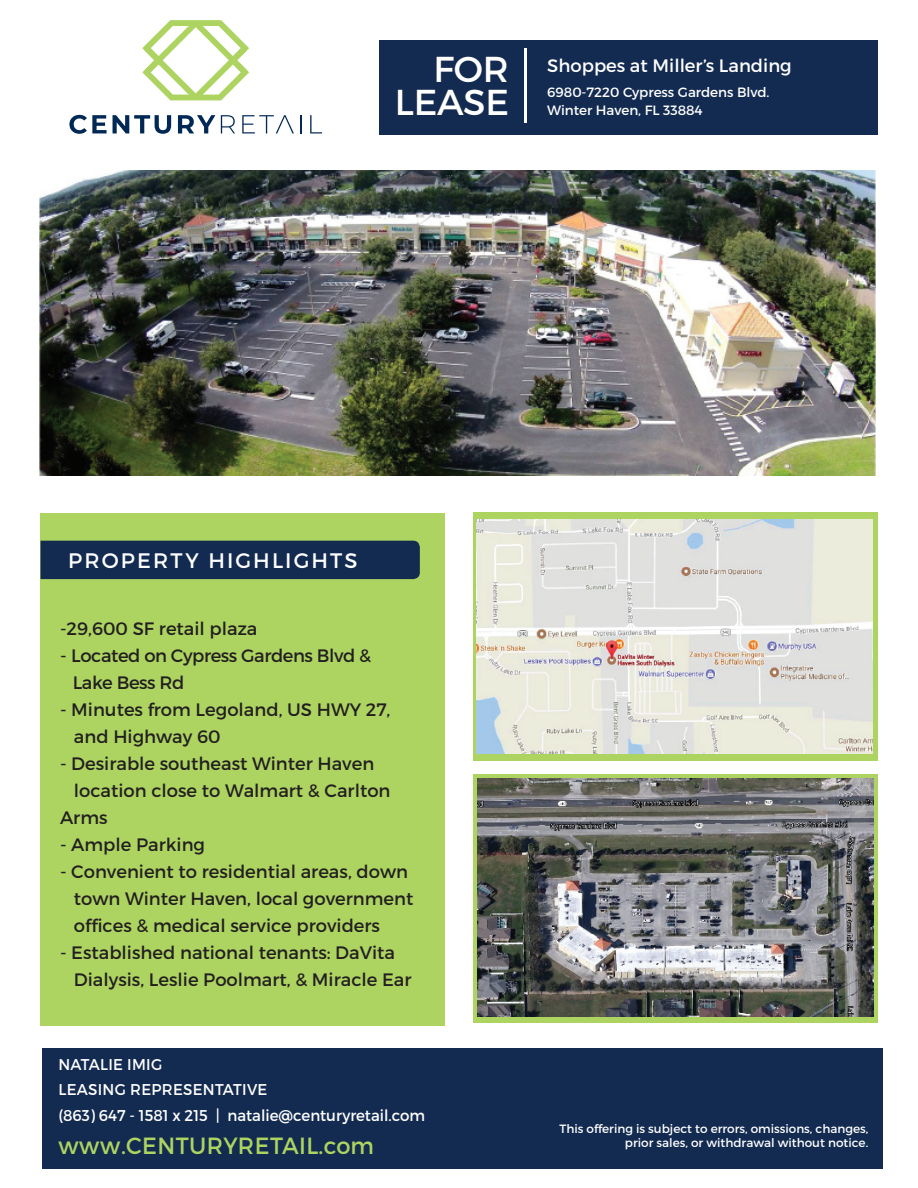
<style>
.page{position:relative;width:918px;height:1188px;background:#fff}
.page>*{position:absolute;margin:0;border:0;box-sizing:border-box;transform-origin:0 0}
.t1{font:36px/33px "Montserrat";letter-spacing:-.01em;color:#fff;text-align:right}
.t2{font:23.4px "Montserrat";letter-spacing:.02em;color:#add461;scale:.96 1}
.t3{font:21px "Montserrat";letter-spacing:.1em;color:#fff}
.t4{font:18px/27px "Montserrat";color:#231f20}
.t5{font:18px/27px "Montserrat";letter-spacing:-.025em;color:#231f20}
.t6{font:18px "Montserrat";color:#fff}
.t7{font:15.6px/25.7px "Montserrat";color:#fff;scale:.96 1}
.t8{font:13.5px/18px "Montserrat";color:#fff}
.t9{font:12px/14.4px "Montserrat";color:#fff;text-align:right}
</style>
<div class="page">
<div style="left:42px;top:1048px;width:841px;height:121px;background:#132b51"></div>
<div style="left:473px;top:512px;width:405px;height:249px;background:#add461"></div>
<svg style="left:473px;top:774px;width:405px;height:249px;background:#a1c260"></svg>
<img style="left:477px;top:519px;width:396px;height:235px">
<img style="left:477px;top:779px;width:396px;height:237px">
<div style="left:40px;top:513px;width:406px;height:513px;background:#add461"></div>
<div style="left:379px;top:40px;width:499px;height:95px;background:#132b51"></div>
<hr style="left:524px;top:48px;width:2px;height:75px;background:#fff">
<div style="left:40px;top:541px;width:380px;height:38px;background:#132b51"></div>
<svg style="left:69px;top:115px;width:38px;height:19px"></svg>
<svg style="left:113px;top:115px;width:58px;height:19px"></svg>
<svg style="left:178px;top:115px;width:37px;height:18px"></svg>
<svg style="left:221px;top:115px;width:14px;height:18px"></svg>
<svg style="left:242px;top:115px;width:52px;height:18px"></svg>
<svg style="left:300px;top:115px;width:1px;height:18px"></svg>
<svg style="left:310px;top:115px;width:12px;height:18px"></svg>
<svg style="left:142px;top:20px;width:107px;height:80px"></svg>
<img style="left:39px;top:171px;width:837px;height:304px">
<h1 class="t1" style="left:395px;top:53px;width:116px">FOR<br>LEASE</h1>
<p class="t6" style="left:547px;top:54px;width:246px">Shoppes at Miller’s Landing</p>
<p class="t8" style="left:547px;top:83px;width:224px">6980-7220 Cypress Gardens Blvd.<br>Winter Haven, FL 33884</p>
<p class="t3" style="left:68px;top:547px;width:291px">PROPERTY HIGHLIGHTS</p>
<p class="t4" style="left:60px;top:615px;width:199px">-29,600 SF retail plaza</p>
<p class="t5" style="left:73px;top:642px;width:300px;text-indent:-13px">- Located on Cypress Gardens Blvd &amp;<br>Lake Bess Rd</p>
<p class="t4" style="left:74px;top:696px;width:318px;text-indent:-14px">- Minutes from Legoland, US HWY 27, and Highway 60</p>
<p class="t4" style="left:60px;top:750px;width:316px">- Desirable southeast Winter Haven</p>
<p class="t4" style="left:74px;top:777px;width:318px">location close to Walmart &amp; Carlton</p>
<p class="t4" style="left:60px;top:804px;width:49px">Arms</p>
<p class="t4" style="left:60px;top:831px;width:147px">- Ample Parking</p>
<p class="t4" style="left:74px;top:858px;width:341px;text-indent:-14px">- Convenient to residential areas, down town Winter Haven, local government offices &amp; medical service providers</p>
<p class="t4" style="left:74px;top:939px;width:339px;text-indent:-14px">- Established national tenants: DaVita<br>Dialysis, Leslie Poolmart, &amp; Miracle Ear</p>
<p class="t7" style="left:58px;top:1052px;width:383px">NATALIE IMIG<br>LEASING REPRESENTATIVE<br>(863) 647 - 1581 x 215 | natalie@centuryretail.com</p>
<p class="t2" style="left:58px;top:1131px;width:330px">www.CENTURYRETAIL.com</p>
<p class="t9" style="left:559px;top:1121px;width:310px">This offering is subject to errors, omissions, changes, prior sales, or withdrawal without notice.</p>
</div>
